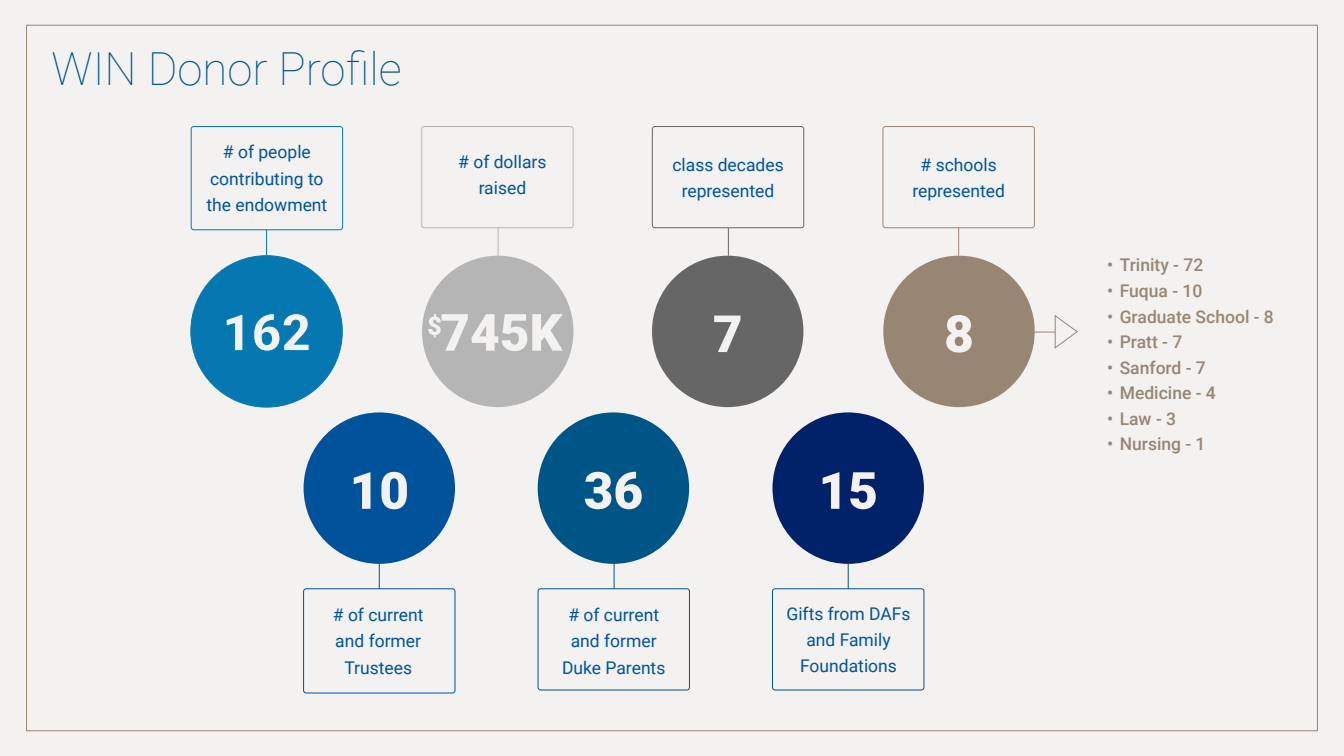
<style>
.page{position:relative;width:1344px;height:756px;background:#f3f2f1}
.page>*{position:absolute;margin:0;border:0;box-sizing:border-box;transform-origin:0 0}
.t1{font:100 45.5px "Roboto";color:#005587}
.t2{font:17.5px/26.2px "Roboto";color:#00539b;text-align:center}
.t3{font:500 17.5px "Roboto";color:#988675}
</style>
<div class="page">
<div style="left:191px;top:126px;width:152px;height:104px;border:1px solid #0577b1;border-radius:3px"></div>
<div style="left:303px;top:588px;width:152px;height:105px;border:1px solid #00539b;border-radius:3px"></div>
<div style="left:772px;top:588px;width:152px;height:102px;border:1px solid #005587;border-radius:3px"></div>
<div style="left:538px;top:588px;width:152px;height:102px;border:1px solid #005587;border-radius:3px"></div>
<div style="left:421px;top:126px;width:152px;height:102px;border:1px solid #b5b5b5;border-radius:3px"></div>
<div style="left:652px;top:126px;width:152px;height:102px;border:1px solid #666;border-radius:3px"></div>
<div style="left:883px;top:126px;width:152px;height:102px;border:1px solid #988675;border-radius:3px"></div>
<svg style="left:191px;top:228px;width:844px;height:361px"></svg>
<hr style="left:1025px;top:332px;width:30px;height:1px;background:#988675">
<svg style="left:1055px;top:315px;width:23px;height:34px"></svg>
<h1 class="t1" style="left:52px;top:36px;width:352px">WIN Donor Profile</h1>
<p class="t2" style="left:206px;top:138px;width:122px"># of people contributing to the endowment</p>
<p class="t2" style="left:458px;top:148px;width:90px"># of dollars raised</p>
<p class="t2" style="left:672px;top:151px;width:113px">class decades represented</p>
<p class="t2" style="left:912px;top:151px;width:94px"># schools represented</p>
<p class="t2" style="left:333px;top:601px;width:92px"># of current and former<br>Trustees</p>
<p class="t2" style="left:786px;top:600px;width:126px">Gifts from DAFs and Family<br>Foundations</p>
<p class="t2" style="left:562px;top:601px;width:105px"># of current and former<br>Duke Parents</p>
<p class="t3" style="left:1107px;top:253px;width:98px">• Trinity - 72</p>
<p class="t3" style="left:1107px;top:279px;width:97px">• Fuqua - 10</p>
<p class="t3" style="left:1107px;top:304px;width:168px">• Graduate School - 8</p>
<p class="t3" style="left:1107px;top:330px;width:77px">• Pratt - 7</p>
<p class="t3" style="left:1107px;top:355px;width:100px">• Sanford - 7</p>
<p class="t3" style="left:1107px;top:381px;width:110px">• Medicine - 4</p>
<p class="t3" style="left:1107px;top:406px;width:70px">• Law - 3</p>
<p class="t3" style="left:1107px;top:432px;width:100px">• Nursing - 1</p>
</div>
